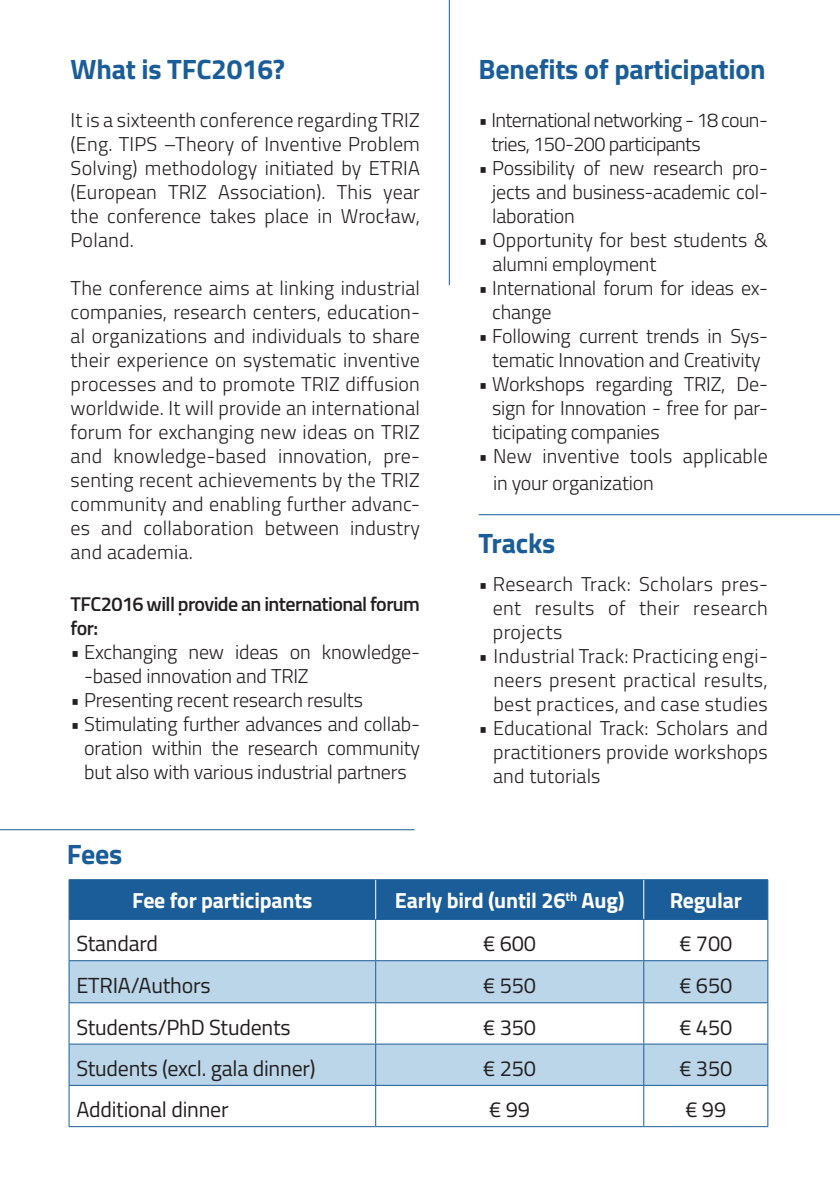
<style>
.page{position:relative;width:840px;height:1191px;background:#fff}
.page>*{position:absolute;margin:0;border:0;box-sizing:border-box;transform-origin:0 0}
.t1{font:700 28px "Titillium Web";letter-spacing:-.01em;color:#1a5d98}
.t2{font:21.8px "Titillium Web";letter-spacing:-.01em;color:#231f20}
.t3{font:700 21.8px "Titillium Web";letter-spacing:-.01em;color:#fff}
.t4{font:300 20px/24px "Titillium Web";letter-spacing:-.01em;color:#231f20;text-align:justify}
.t5{font:300 20px/24px "Titillium Web";letter-spacing:-.03em;color:#231f20}
.t6{font:600 20px/24px "Titillium Web";letter-spacing:-.03em;color:#231f20}
</style>
<div class="page">
<div style="left:70px;top:880px;width:697px;height:39px;background:#1a5d98"></div>
<svg style="left:70px;top:961px;width:697px;height:124px;fill:#bbd6e8"></svg>
<hr style="left:69px;top:879px;width:306px;height:1px;background:#1a5d98">
<hr style="left:69px;top:880px;width:1px;height:39px;background:#1a5d98">
<hr style="left:375px;top:879px;width:268px;height:1px;background:#1a5d98">
<hr style="left:643px;top:879px;width:124px;height:1px;background:#1a5d98">
<hr style="left:767px;top:880px;width:1px;height:39px;background:#1a5d98">
<hr style="left:375px;top:880px;width:1px;height:39px;background:#fff">
<hr style="left:643px;top:880px;width:1px;height:39px;background:#fff">
<hr style="left:69px;top:919px;width:306px;height:1px;background:#1a5d98">
<hr style="left:69px;top:919px;width:1px;height:41px;background:#1a5d98">
<hr style="left:375px;top:919px;width:268px;height:1px;background:#1a5d98">
<hr style="left:375px;top:919px;width:1px;height:41px;background:#1a5d98">
<hr style="left:643px;top:919px;width:124px;height:1px;background:#1a5d98">
<hr style="left:643px;top:919px;width:1px;height:41px;background:#1a5d98">
<hr style="left:767px;top:919px;width:1px;height:41px;background:#1a5d98">
<hr style="left:69px;top:960px;width:306px;height:1px;background:#1a5d98">
<hr style="left:69px;top:961px;width:1px;height:41px;background:#1a5d98">
<hr style="left:375px;top:960px;width:268px;height:1px;background:#1a5d98">
<hr style="left:375px;top:961px;width:1px;height:41px;background:#1a5d98">
<hr style="left:643px;top:960px;width:124px;height:1px;background:#1a5d98">
<hr style="left:643px;top:961px;width:1px;height:41px;background:#1a5d98">
<hr style="left:767px;top:961px;width:1px;height:41px;background:#1a5d98">
<hr style="left:69px;top:1002px;width:306px;height:1px;background:#1a5d98">
<hr style="left:69px;top:1003px;width:1px;height:40px;background:#1a5d98">
<hr style="left:375px;top:1002px;width:268px;height:1px;background:#1a5d98">
<hr style="left:375px;top:1003px;width:1px;height:40px;background:#1a5d98">
<hr style="left:643px;top:1002px;width:124px;height:1px;background:#1a5d98">
<hr style="left:643px;top:1003px;width:1px;height:40px;background:#1a5d98">
<hr style="left:767px;top:1003px;width:1px;height:40px;background:#1a5d98">
<hr style="left:69px;top:1043px;width:306px;height:1px;background:#1a5d98">
<hr style="left:69px;top:1044px;width:1px;height:41px;background:#1a5d98">
<hr style="left:375px;top:1043px;width:268px;height:1px;background:#1a5d98">
<hr style="left:375px;top:1044px;width:1px;height:41px;background:#1a5d98">
<hr style="left:643px;top:1043px;width:124px;height:1px;background:#1a5d98">
<hr style="left:643px;top:1044px;width:1px;height:41px;background:#1a5d98">
<hr style="left:767px;top:1044px;width:1px;height:41px;background:#1a5d98">
<hr style="left:69px;top:1085px;width:306px;height:1px;background:#1a5d98">
<hr style="left:69px;top:1085px;width:1px;height:41px;background:#1a5d98">
<hr style="left:375px;top:1085px;width:268px;height:1px;background:#1a5d98">
<hr style="left:375px;top:1085px;width:1px;height:41px;background:#1a5d98">
<hr style="left:643px;top:1085px;width:124px;height:1px;background:#1a5d98">
<hr style="left:643px;top:1085px;width:1px;height:41px;background:#1a5d98">
<hr style="left:767px;top:1085px;width:1px;height:41px;background:#1a5d98">
<hr style="left:69px;top:1126px;width:306px;height:1px;background:#1a5d98">
<hr style="left:375px;top:1126px;width:268px;height:1px;background:#1a5d98">
<hr style="left:643px;top:1126px;width:124px;height:1px;background:#1a5d98">
<hr style="left:0;top:829px;width:414px;height:1px;background:#1a5d98">
<hr style="left:478px;top:514px;width:361px;height:1px;background:#1a5d98">
<hr style="left:448px;top:0;width:1px;height:285px;background:#1a5d98">
<p class="t1" style="left:71px;top:47px;width:216px">What is TFC2016?</p>
<p class="t4" style="left:71px;top:107px;width:350px">It is a sixteenth conference regarding TRIZ (Eng. TIPS –Theory of Inventive Problem Solving) methodology initiated by ETRIA (European TRIZ Association). This year the conference takes place in Wrocław, Poland.</p>
<p class="t4" style="left:71px;top:275px;width:350px">The conference aims at linking industrial companies, research centers, education&shy;al organizations and individuals to share their experience on systematic inventive processes and to promote TRIZ diffusion worldwide. It will provide an international forum for exchanging new ideas on TRIZ and knowledge-based innovation, pre&shy;senting recent achievements by the TRIZ community and enabling further advanc&shy;es and collaboration between industry and academia.</p>
<p class="t6" style="left:71px;top:590px;width:350px">TFC2016 will provide an international forum for:</p>
<p class="t4" style="left:84px;top:639px;width:337px;text-indent:-14px">• Exchanging new ideas on knowledge--based innovation and TRIZ</p>
<p class="t4" style="left:71px;top:687px;width:294px">• Presenting recent research results</p>
<p class="t4" style="left:84px;top:711px;width:337px;text-indent:-14px">• Stimulating further advances and collab&shy;oration within the research community but also with various industrial partners</p>
<p class="t1" style="left:67px;top:833px;width:57px">Fees</p>
<p class="t1" style="left:478px;top:47px;width:288px">Benefits of participation</p>
<p class="t5" style="left:491px;top:107px;width:278px;text-indent:-13px">• International networking - 18 coun&shy;tries, 150-200 participants</p>
<p class="t4" style="left:492px;top:155px;width:277px;text-indent:-14px">• Possibility of new research pro&shy;jects and business-academic col&shy;laboration</p>
<p class="t4" style="left:492px;top:227px;width:276px;text-indent:-14px">• Opportunity for best students &amp; alumni employment</p>
<p class="t4" style="left:492px;top:275px;width:277px;text-indent:-14px">• International forum for ideas ex&shy;change</p>
<p class="t4" style="left:478px;top:323px;width:290px;text-align:center">• Following current trends in Sys&shy;tematic Innovation and Creativity</p>
<p class="t4" style="left:492px;top:371px;width:277px;text-indent:-14px">• Workshops regarding TRIZ, De&shy;sign for Innovation - free for par&shy;ticipating companies</p>
<p class="t4" style="left:492px;top:441px;width:276px;line-height:27.2px;text-indent:-14px">• New inventive tools applicable in your organization</p>
<p class="t1" style="left:478px;top:522px;width:78px">Tracks</p>
<p class="t4" style="left:492px;top:571px;width:276px;text-indent:-14px">• Research Track: Scholars pres&shy;ent results of their research projects</p>
<p class="t4" style="left:493px;top:643px;width:276px;text-indent:-15px">• Industrial Track: Practicing engi&shy;neers present practical results, best practices, and case studies</p>
<p class="t4" style="left:492px;top:715px;width:276px;text-indent:-14px">• Educational Track: Scholars and practitioners provide workshops and tutorials</p>
<p class="t3" style="left:132px;top:884px;width:181px">Fee for participants</p>
<p class="t3" style="left:395px;top:884px;width:231px">Early bird (until 26<sup>th</sup> Aug)</p>
<p class="t3" style="left:669px;top:884px;width:74px">Regular</p>
<p class="t2" style="left:76px;top:928px;width:83px">Standard</p>
<p class="t2" style="left:483px;top:928px;width:54px">€ 600</p>
<p class="t2" style="left:679px;top:928px;width:54px">€ 700</p>
<p class="t2" style="left:76px;top:969px;width:136px">ETRIA/Authors</p>
<p class="t2" style="left:483px;top:969px;width:54px">€ 550</p>
<p class="t2" style="left:679px;top:969px;width:54px">€ 650</p>
<p class="t2" style="left:76px;top:1011px;width:216px">Students/PhD Students</p>
<p class="t2" style="left:483px;top:1011px;width:54px">€ 350</p>
<p class="t2" style="left:679px;top:1011px;width:54px">€ 450</p>
<p class="t2" style="left:76px;top:1052px;width:240px">Students (excl. gala dinner)</p>
<p class="t2" style="left:483px;top:1052px;width:54px">€ 250</p>
<p class="t2" style="left:679px;top:1052px;width:54px">€ 350</p>
<p class="t2" style="left:76px;top:1093px;width:154px">Additional dinner</p>
<p class="t2" style="left:489px;top:1093px;width:42px">€ 99</p>
<p class="t2" style="left:685px;top:1093px;width:42px">€ 99</p>
</div>
